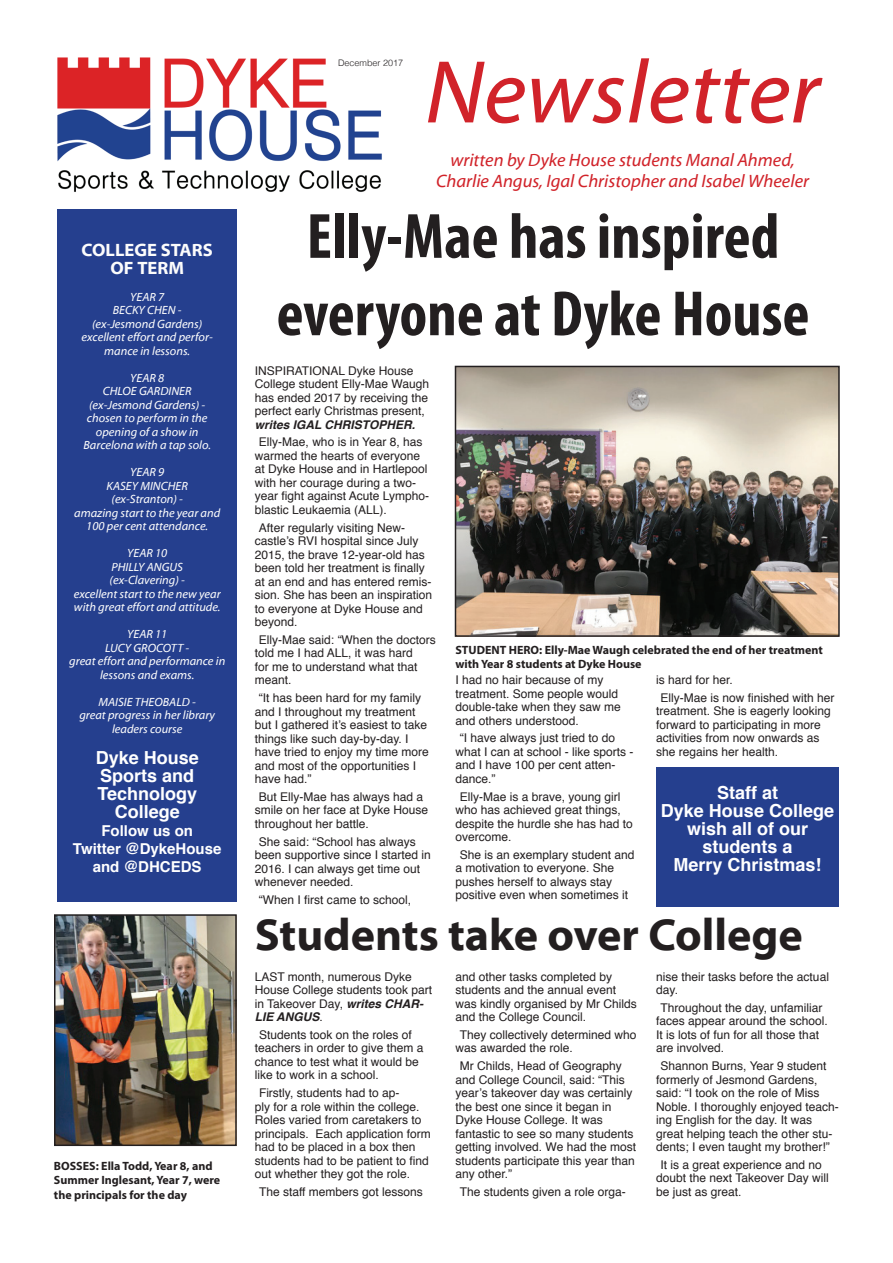
<style>
.page{position:relative;width:893px;height:1263px;background:#fff}
.page>*{position:absolute;margin:0;border:0;box-sizing:border-box;transform-origin:0 0}
.t1{font:italic 90px "Myriad Web Pro";color:#d1232a}
.t2{font:700 condensed 64.5px/77.4px "Myriad Pro";color:#231f20;text-align:center}
.t3{font:700 45px "Myriad Web Pro";color:#231f20}
.t4{font:700 18px/18px "Helvetica";color:#fff;text-align:center}
.t5{font:italic 18px/21.6px "Myriad Web Pro";color:#d1232a;text-align:center}
.t6{font:700 18px/18px "Myriad Web Pro";color:#fcfcfc;text-align:center}
.t7{font:700 15px/18px "Helvetica";color:#fff;text-align:center}
.t8{font:12px/13.5px "Helvetica";color:#231f20}
.t9{font:italic 12px/13.5px "Myriad Web Pro";color:#fcfcfc;text-align:center}
.t10{font:700 12px/14.4px "Myriad Pro";color:#231f20}
.t11{font:italic 700 12px "Helvetica";color:#231f20}
.t12{font:300 9px "Helvetica";color:#231f20}
.s1{font-weight:700;font-style:italic}
</style>
<div class="page">
<div style="left:57px;top:209px;width:180px;height:692px;background:#253f8e"></div>
<img style="left:458px;top:369px;width:379px;height:265px">
<div style="left:455px;top:366px;width:385px;height:271px;border:2px solid #231f20"></div>
<img style="left:57px;top:917px;width:177px;height:226px">
<div style="left:54px;top:914px;width:183px;height:232px;border:2px solid #231f20"></div>
<img style="left:57px;top:57px;width:325px;height:135px">
<div style="left:656px;top:767px;width:183px;height:140px;background:#253f8e"></div>
<h3 class="t6" style="left:82px;top:241px;width:133px">COLLEGE STARS<br>OF TERM</h3>
<p class="t9" style="left:82px;top:290px;width:133px">YEAR 7<br>BECKY CHEN - (ex-Jesmond Gardens) excellent effort and perfor&shy;mance in lessons.</p>
<p class="t9" style="left:83px;top:371px;width:129px">YEAR 8<br>CHLOE GARDINER (ex-Jesmond Gardens) - chosen to perform in the opening of a show in<br>Barcelona with a tap solo.</p>
<p class="t9" style="left:74px;top:466px;width:148px">YEAR 9<br>KASEY MINCHER (ex-Stranton) -<br>amazing start to the year and<br>100 per cent attendance.</p>
<p class="t9" style="left:74px;top:547px;width:148px">YEAR 10<br>PHILLY ANGUS<br>(ex-Clavering) -<br>excellent start to the new year with great effort and attitude.</p>
<p class="t9" style="left:69px;top:628px;width:158px">YEAR 11<br>LUCY GROCOTT -<br>great effort and performance in lessons and exams.</p>
<p class="t9" style="left:79px;top:695px;width:137px">MAISIE THEOBALD -<br>great progress in her library leaders course</p>
<h3 class="t4" style="left:96px;top:750px;width:105px">Dyke House<br>Sports and<br>Technology<br>College</h3>
<p class="t7" style="left:73px;top:823px;width:150px">Follow us on<br>Twitter @DykeHouse and @DHCEDS</p>
<p class="t10" style="left:54px;top:1158px;width:168px">BOSSES: Ella Todd, Year 8, and<br>Summer Inglesant, Year 7, were the principals for the day</p>
<p class="t12" style="left:338px;top:59px;width:67px">December 2017</p>
<h1 class="t1" style="left:425px;top:42px;width:397px">Newsletter</h1>
<h3 class="t5" style="left:436px;top:149px;width:374px">written by Dyke House students Manal Ahmed,<br>Charlie Angus, Igal Christopher and Isabel Wheeler</h3>
<h2 class="t2" style="left:277px;top:196px;width:534px">Elly-Mae has inspired everyone at Dyke House</h2>
<p class="t8" style="left:255px;top:365px;width:176px">INSPIRATIONAL Dyke House<br>College student Elly-Mae Waugh has ended 2017 by receiving the perfect early Christmas present,</p>
<p class="t11" style="left:255px;top:419px;width:162px">writes IGAL CHRISTOPHER.</p>
<p class="t8" style="left:255px;top:436px;width:176px;text-indent:4px">Elly-Mae, who is in Year 8, has warmed the hearts of everyone at Dyke House and in Hartlepool with her courage during a two&shy;year fight against Acute Lympho&shy;blastic Leukaemia (ALL).</p>
<p class="t8" style="left:255px;top:522px;width:179px;text-indent:4px">After regularly visiting New&shy;castle’s RVI hospital since July<br>2015, the brave 12-year-old has been told her treatment is finally at an end and has entered remis&shy;sion. She has been an inspiration to everyone at Dyke House and beyond.</p>
<p class="t8" style="left:255px;top:634px;width:182px;text-indent:4px">Elly-Mae said: “When the doctors told me I had ALL, it was hard<br>for me to understand what that meant.</p>
<p class="t8" style="left:255px;top:692px;width:176px;text-indent:4px">“It has been hard for my family and I throughout my treatment but I gathered it’s easiest to take things like such day-by-day. I have tried to enjoy my time more and most of the opportunities I have had.”</p>
<p class="t8" style="left:255px;top:791px;width:175px;text-indent:4px">But Elly-Mae has always had a smile on her face at Dyke House throughout her battle.</p>
<p class="t8" style="left:255px;top:836px;width:178px;text-indent:4px">She said: “School has always been supportive since I started in<br>2016. I can always get time out whenever needed.</p>
<p class="t8" style="left:259px;top:894px;width:154px">“When I first came to school,</p>
<p class="t10" style="left:455px;top:642px;width:369px">STUDENT HERO: Elly-Mae Waugh celebrated the end of her treatment with Year 8 students at Dyke House</p>
<p class="t8" style="left:455px;top:674px;width:167px">I had no hair because of my treatment. Some people would double-take when they saw me and others understood.</p>
<p class="t8" style="left:455px;top:732px;width:180px;text-indent:4px">“I have always just tried to do what I can at school - like sports - and I have 100 per cent atten&shy;dance.”</p>
<p class="t8" style="left:455px;top:790px;width:179px;text-indent:4px">Elly-Mae is a brave, young girl who has achieved great things, despite the hurdle she has had to overcome.</p>
<p class="t8" style="left:455px;top:849px;width:181px;text-indent:4px">She is an exemplary student and a motivation to everyone. She pushes herself to always stay positive even when sometimes it</p>
<p class="t8" style="left:660px;top:672px;width:176px;line-height:17.7px;text-indent:-4px">is hard for her.<br>Elly-Mae is now finished with her</p>
<p class="t8" style="left:656px;top:705px;width:176px">treatment. She is eagerly looking forward to participating in more activities from now onwards as she regains her health.</p>
<h3 class="t4" style="left:661px;top:785px;width:175px">Staff at<br>Dyke House College wish all of our students a<br>Merry Christmas!</h3>
<h3 class="t3" style="left:255px;top:909px;width:549px">Students take over College</h3>
<p class="t8" style="left:255px;top:971px;width:179px">LAST month, numerous Dyke<br>House College students took part in Takeover Day, <span class="s1">writes CHAR-<br>LIE ANGUS</span>.</p>
<p class="t8" style="left:255px;top:1029px;width:170px;text-indent:4px">Students took on the roles of teachers in order to give them a chance to test what it would be like to work in a school.</p>
<p class="t8" style="left:255px;top:1087px;width:178px;text-indent:4px">Firstly, students had to ap-<br>ply for a role within the college.<br>Roles varied from caretakers to principals. Each application form had to be placed in a box then students had to be patient to find out whether they got the role.</p>
<p class="t8" style="left:259px;top:1186px;width:165px">The staff members got lessons</p>
<p class="t8" style="left:656px;top:971px;width:174px">nise their tasks before the actual day.</p>
<p class="t8" style="left:656px;top:1002px;width:173px;text-indent:4px">Throughout the day, unfamiliar faces appear around the school.<br>It is lots of fun for all those that are involved.</p>
<p class="t8" style="left:656px;top:1060px;width:184px;text-indent:4px">Shannon Burns, Year 9 student formerly of Jesmond Gardens, said: “I took on the role of Miss<br>Noble. I thoroughly enjoyed teach&shy;ing English for the day. It was great helping teach the other stu&shy;dents; I even taught my brother!”</p>
<p class="t8" style="left:656px;top:1159px;width:174px;text-indent:4px">It is a great experience and no doubt the next Takeover Day will be just as great.</p>
<p class="t8" style="left:455px;top:971px;width:183px">and other tasks completed by students and the annual event was kindly organised by Mr Childs and the College Council.</p>
<p class="t8" style="left:455px;top:1029px;width:182px;text-indent:4px">They collectively determined who was awarded the role.</p>
<p class="t8" style="left:455px;top:1060px;width:182px;text-indent:4px">Mr Childs, Head of Geography and College Council, said: “This year’s takeover day was certainly the best one since it began in<br>Dyke House College. It was fantastic to see so many students getting involved. We had the most students participate this year than any other.”</p>
<p class="t8" style="left:460px;top:1186px;width:168px">The students given a role orga-</p>
</div>
